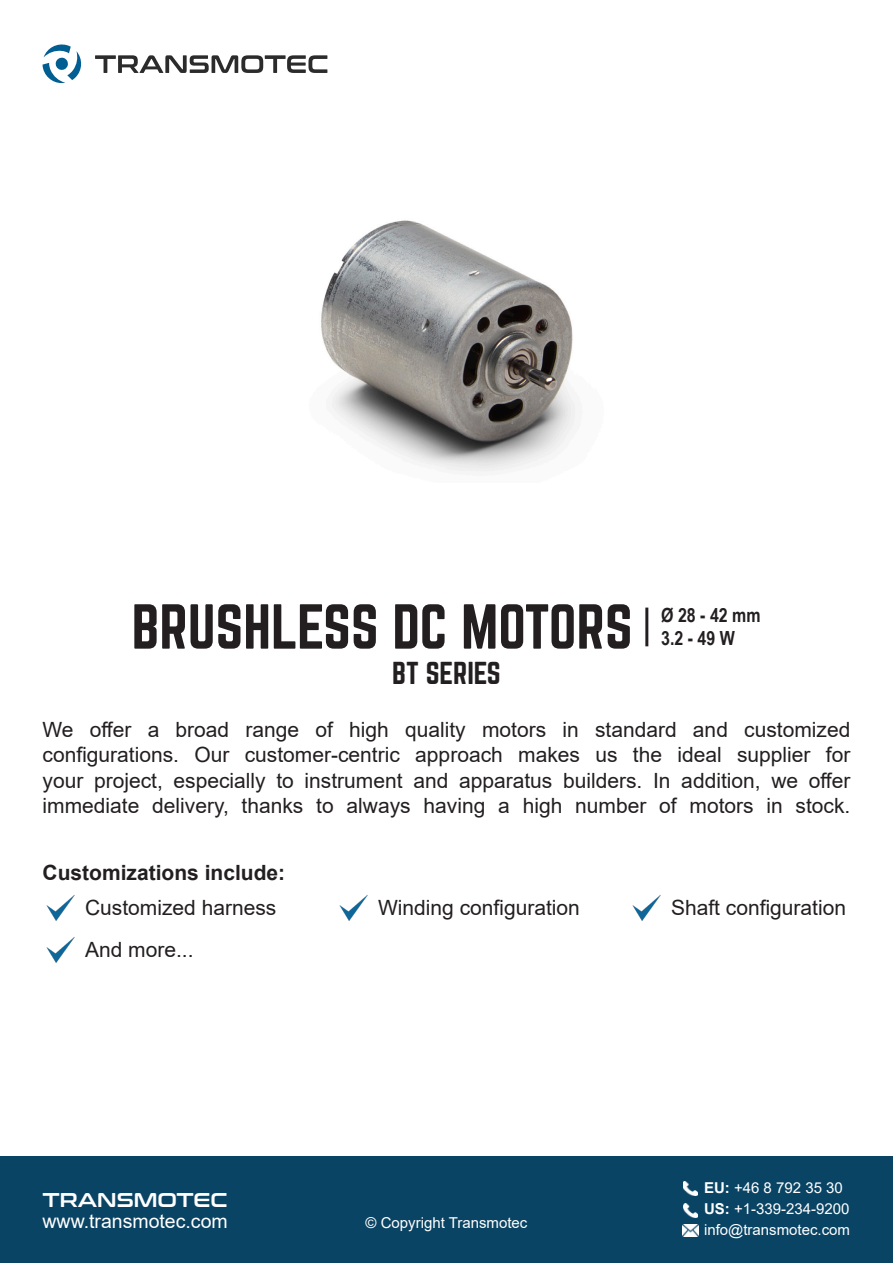
<style>
.page{position:relative;width:893px;height:1263px;background:#fff}
.page>*{position:absolute;margin:0;border:0;box-sizing:border-box;transform-origin:0 0}
.t1{font:55.5px "Norwester";color:#231f20}
.t2{font:27.75px "Norwester";color:#231f20}
.t3{font:21px/25.2px "Arial";color:#231f20;text-align:justify}
.t4{font:700 21px "Arial";color:#231f20}
.t5{font:19.8px "Conthrax Sb";color:#fff}
.t6{font:19.5px "Arial";color:#fff}
.t7{font:700 19.5px "Arial Narrow";color:#231f20}
.t8{font:15px "Arial";color:#fff}
.s1{font-weight:700}
</style>
<div class="page">
<div style="left:0;top:1157px;width:893px;height:106px;background:#0a4464"></div>
<img style="left:46px;top:895px;width:29px;height:26px">
<img style="left:339px;top:895px;width:29px;height:26px">
<img style="left:632px;top:895px;width:29px;height:26px">
<img style="left:46px;top:937px;width:29px;height:26px">
<svg style="left:43px;top:44px;width:39px;height:40px"></svg>
<svg style="left:95px;top:55px;width:232px;height:18px"></svg>
<img style="left:321px;top:220px;width:255px;height:252px">
<hr style="left:645px;top:608px;width:3px;height:38px;background:#231f20">
<p class="t1" style="left:132px;top:600px;width:502px">BRUSHLESS DC MOTORS</p>
<p class="t7" style="left:661px;top:600px;width:101px">Ø 28 - 42 mm</p>
<p class="t7" style="left:661px;top:623px;width:75px">3.2 - 49 W</p>
<p class="t2" style="left:392px;top:659px;width:110px">BT SERIES</p>
<p class="t3" style="left:43px;top:717px;width:809px">We offer a broad range of high quality motors in standard and customized configurations. Our customer-centric approach makes us the ideal supplier for your project, especially to instrument and apparatus builders. In addition, we offer immediate delivery, thanks to always having a high number of motors in stock.</p>
<p class="t4" style="left:43px;top:857px;width:244px">Customizations include:</p>
<p class="t3" style="left:85px;top:895px;width:193px">Customized harness</p>
<p class="t3" style="left:378px;top:895px;width:203px">Winding configuration</p>
<p class="t3" style="left:671px;top:895px;width:177px">Shaft configuration</p>
<p class="t3" style="left:85px;top:937px;width:110px">And more...</p>
<p class="t5" style="left:43px;top:1184px;width:186px">TRANSMOTEC</p>
<p class="t6" style="left:43px;top:1207px;width:187px">www.transmotec.com</p>
<p class="t8" style="left:365px;top:1212px;width:163px">© Copyright Transmotec</p>
<p class="t8" style="left:704px;top:1177px;width:140px"><span class="s1">EU:</span> +46 8 792 35 30</p>
<p class="t8" style="left:704px;top:1198px;width:147px"><span class="s1">US:</span> +1-339-234-9200</p>
<p class="t8" style="left:704px;top:1219px;width:148px">info@transmotec.com</p>
</div>
